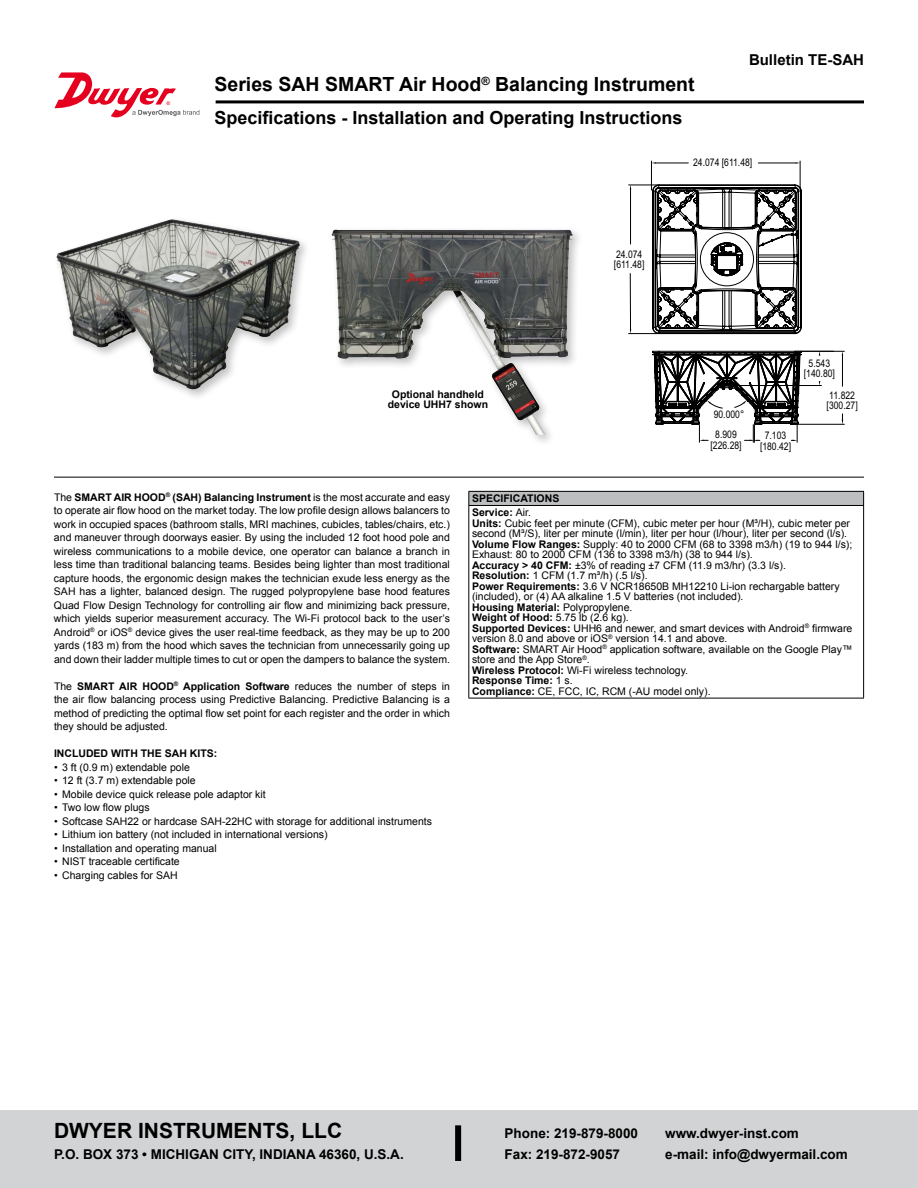
<style>
.page{position:relative;width:918px;height:1188px;background:#fff}
.page>*{position:absolute;margin:0;border:0;box-sizing:border-box;transform-origin:0 0}
.t1{font:700 21px "Arial";color:#000}
.t2{font:700 19.5px "Arial";color:#000}
.t3{font:700 18px "Arial";color:#000}
.t4{font:700 15px "Arial";color:#000}
.t5{font:700 13.5px/21px "Arial";color:#000}
.t6{font:10.5px/10.5px "Arial";color:#000;text-align:justify}
.t7{font:10.5px/10.5px "Arial Narrow";color:#000;text-align:center}
.t8{font:700 10.5px/14.1px "Arial";color:#000}
.s1{font-weight:700}
.s2{font-weight:400}
</style>
<div class="page">
<hr style="left:216px;top:100px;width:648px;height:3px;background:#000">
<div style="left:52px;top:215px;width:259px;height:186px;background:#000;opacity:.25"></div>
<img style="left:56px;top:220px;width:233px;height:169px">
<div style="left:328px;top:225px;width:256px;height:222px;background:#000;opacity:.25"></div>
<img style="left:332px;top:231px;width:161px;height:130px">
<hr style="left:54px;top:477px;width:810px;height:1px;background:#000">
<div style="left:469px;top:491px;width:395px;height:14px;background:#bcbec0"></div>
<hr style="left:863px;top:506px;width:1px;height:192px;background:#000">
<hr style="left:468px;top:506px;width:1px;height:192px;background:#000">
<hr style="left:468px;top:698px;width:396px;height:1px;background:#000">
<hr style="left:468px;top:491px;width:396px;height:1px;background:#000">
<svg style="left:468px;top:492px;width:1px;height:13px"></svg>
<svg style="left:863px;top:492px;width:1px;height:13px"></svg>
<hr style="left:468px;top:505px;width:396px;height:1px;background:#000">
<hr style="left:795px;top:351px;width:49px;height:1px;background:#000">
<hr style="left:797px;top:424px;width:47px;height:1px;background:#000">
<hr style="left:842px;top:356px;width:1px;height:30px;background:#000">
<hr style="left:734px;top:385px;width:87px;height:1px;background:#000">
<svg style="left:629px;top:161px;width:173px;height:281px"></svg>
<div style="left:0;top:1111px;width:918px;height:77px;background:#d1d3d4"></div>
<div style="left:455px;top:1125px;width:6px;height:36px;background:#000"></div>
<svg style="left:54px;top:72px;width:145px;height:45px"></svg>
<h2 class="t2" style="left:215px;top:71px;width:482px">Series SAH SMART Air Hood<sup>®</sup> Balancing Instrument</h2>
<h3 class="t3" style="left:215px;top:105px;width:470px">Specifications - Installation and Operating Instructions</h3>
<h3 class="t4" style="left:749px;top:50px;width:117px">Bulletin TE-SAH</h3>
<p class="t8" style="left:388px;top:389px;width:102px;line-height:10.5px;text-align:center">Optional handheld device UHH7 shown</p>
<p class="t7" style="left:614px;top:248px;width:32px;text-align:left">24.074 [611.48]</p>
<p class="t7" style="left:693px;top:157px;width:61px">24.074 [611.48]</p>
<p class="t7" style="left:714px;top:409px;width:32px">90.000°</p>
<p class="t7" style="left:711px;top:429px;width:33px">8.909 [226.28]</p>
<p class="t7" style="left:760px;top:430px;width:33px">7.103 [180.42]</p>
<p class="t7" style="left:804px;top:357px;width:33px">5.543 [140.80]</p>
<p class="t7" style="left:827px;top:389px;width:33px;text-align:left">11.822 [300.27]</p>
<p class="t6" style="left:54px;top:490px;width:398px;line-height:13.5px">The <span class="s1">SMART AIR HOOD</span><sup>®</sup> <span class="s1">(SAH) Balancing Instrument</span> is the most accurate and easy to operate air flow hood on the market today. The low profile design allows balancers to work in occupied spaces (bathroom stalls, MRI machines, cubicles, tables/chairs, etc.) and maneuver through doorways easier. By using the included 12 foot hood pole and wireless communications to a mobile device, one operator can balance a branch in less time than traditional balancing teams. Besides being lighter than most traditional capture hoods, the ergonomic design makes the technician exude less energy as the SAH has a lighter, balanced design. The rugged polypropylene base hood features Quad Flow Design Technology for controlling air flow and minimizing back pressure, which yields superior measurement accuracy. The Wi-Fi protocol back to the user’s Android<sup>®</sup> or iOS<sup>®</sup> device gives the user real-time feedback, as they may be up to 200 yards (183 m) from the hood which saves the technician from unnecessarily going up and down their ladder multiple times to cut or open the dampers to balance the system.</p>
<p class="t6" style="left:54px;top:679px;width:397px;line-height:13.5px">The <span class="s1">SMART AIR HOOD</span><sup>®</sup> <span class="s1">Application Software</span> reduces the number of steps in the air flow balancing process using Predictive Balancing. Predictive Balancing is a method of predicting the optimal flow set point for each register and the order in which they should be adjusted.</p>
<p class="t8" style="left:54px;top:747px;width:165px">INCLUDED WITH THE SAH KITS:</p>
<p class="t6" style="left:54px;top:762px;width:137px">• 3 ft (0.9 m) extendable pole</p>
<p class="t6" style="left:54px;top:775px;width:143px">• 12 ft (3.7 m) extendable pole</p>
<p class="t6" style="left:54px;top:789px;width:213px">• Mobile device quick release pole adaptor kit</p>
<p class="t6" style="left:54px;top:802px;width:97px">• Two low flow plugs</p>
<p class="t6" style="left:54px;top:816px;width:380px">• Softcase SAH22 or hardcase SAH-22HC with storage for additional instruments</p>
<p class="t6" style="left:54px;top:829px;width:275px">• Lithium ion battery (not included in international versions)</p>
<p class="t6" style="left:54px;top:843px;width:164px">• Installation and operating manual</p>
<p class="t6" style="left:54px;top:856px;width:127px">• NIST traceable certificate</p>
<p class="t6" style="left:54px;top:870px;width:125px">• Charging cables for SAH</p>
<p class="t8" style="left:472px;top:492px;width:89px">SPECIFICATIONS<br>Service: <span class="s2">Air.</span></p>
<p class="t6" style="left:472px;top:518px;width:382px;text-align:left"><span class="s1">Units:</span> Cubic feet per minute (CFM), cubic meter per hour (M³/H), cubic meter per second (M³/S), liter per minute (l/min), liter per hour (l/hour), liter per second (l/s).<br><span class="s1">Volume Flow Ranges:</span> Supply: 40 to 2000 CFM (68 to 3398 m3/h) (19 to 944 l/s); Exhaust: 80 to 2000 CFM (136 to 3398 m3/h) (38 to 944 l/s).<br><span class="s1">Accuracy &gt; 40 CFM:</span> ±3% of reading ±7 CFM (11.9 m3/hr) (3.3 l/s).<br><span class="s1">Resolution:</span> 1 CFM (1.7 m³/h) (.5 l/s).<br><span class="s1">Power Requirements:</span> 3.6 V NCR18650B MH12210 Li-ion rechargable battery (included), or (4) AA alkaline 1.5 V batteries (not included).<br><span class="s1">Housing Material:</span> Polypropylene.<br><span class="s1">Weight of Hood:</span> 5.75 lb (2.6 kg).<br><span class="s1">Supported Devices:</span> UHH6 and newer, and smart devices with Android<sup>®</sup> firmware version 8.0 and above or iOS<sup>®</sup> version 14.1 and above.<br><span class="s1">Software:</span> SMART Air Hood<sup>®</sup> application software, available on the Google Play™ store and the App Store<sup>®</sup>.<br><span class="s1">Wireless Protocol:</span> Wi-Fi wireless technology.<br><span class="s1">Response Time:</span> 1 s.<br><span class="s1">Compliance:</span> CE, FCC, IC, RCM (-AU model only).</p>
<h1 class="t1" style="left:54px;top:1117px;width:290px">DWYER INSTRUMENTS, LLC</h1>
<p class="t5" style="left:54px;top:1144px;width:351px">P.O. BOX 373 • MICHIGAN CITY, INDIANA 46360, U.S.A.</p>
<p class="t5" style="left:505px;top:1123px;width:135px">Phone: 219-879-8000<br>Fax: 219-872-9057</p>
<p class="t5" style="left:665px;top:1123px;width:184px">www.dwyer-inst.com<br>e-mail: info@dwyermail.com</p>
</div>
